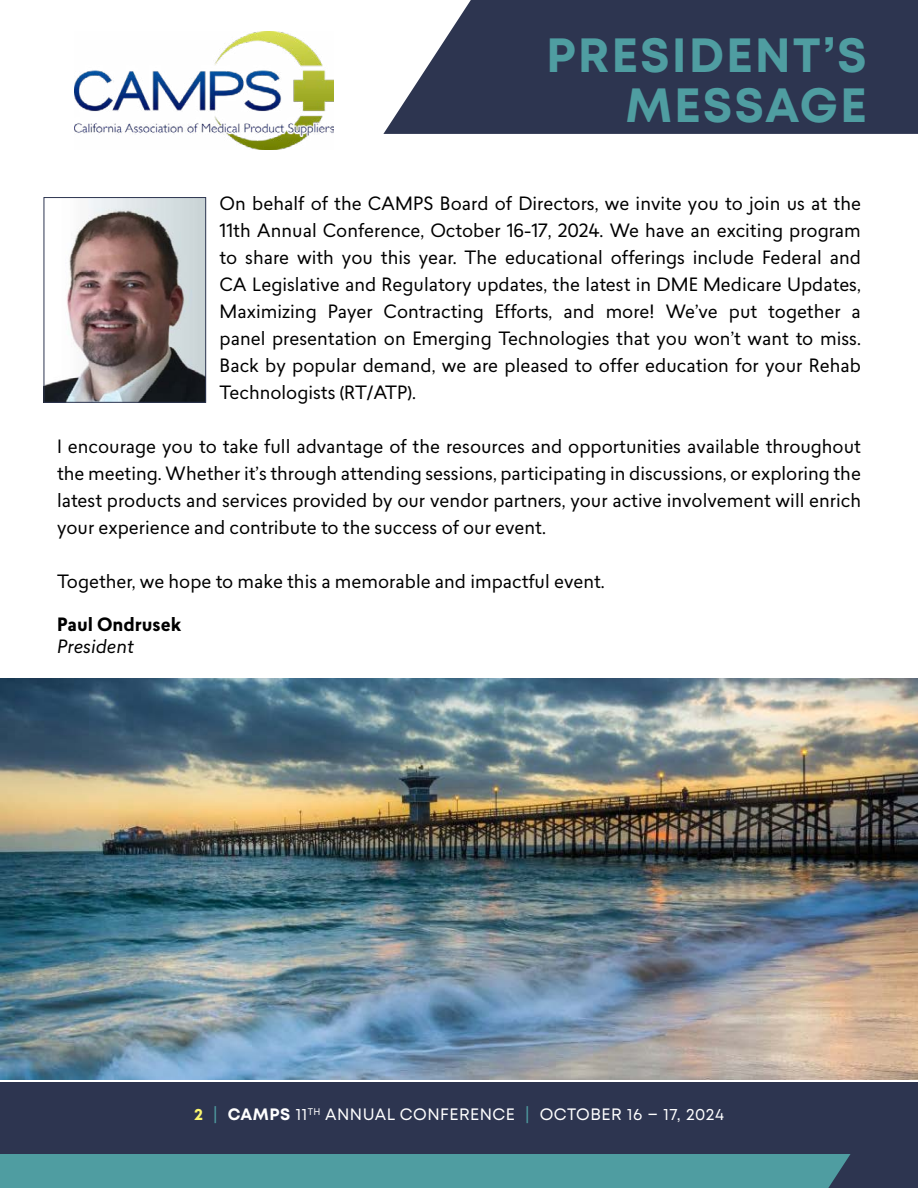
<style>
.page{position:relative;width:918px;height:1188px;background:#fff}
.page>*{position:absolute;margin:0;border:0;box-sizing:border-box;transform-origin:0 0}
.t1{font:700 48px/49.5px "Mont";letter-spacing:.04em;color:#4f9da1;text-align:right}
.t2{font:18px/27px "Lasiver";color:#000;text-align:justify}
.t3{font:700 18px "Lasiver";color:#000}
.t4{font:italic 18px "Lasiver";color:#000}
.t5{font:16.5px "Mont";letter-spacing:.03em;color:#fff}
.s1{font-weight:700;color:#fbf66f}
.s2{color:#4f9da1}
.s3{font-weight:700}
</style>
<div class="page">
<div style="left:0;top:1138px;width:918px;height:50px;background:#4f9da1"></div>
<div style="left:0;top:1082px;width:918px;height:71px;background:#2d3550"></div>
<img style="left:0;top:678px;width:918px;height:401px">
<svg style="left:383px;top:0;width:535px;height:134px;background:#3e455e"></svg>
<img style="left:75px;top:31px;width:258px;height:119px">
<svg style="left:828px;top:1153px;width:90px;height:35px;background:#314159"></svg>
<img style="left:45px;top:199px;width:159px;height:202px">
<div style="left:43px;top:197px;width:163px;height:206px;border:1px solid #2d3550"></div>
<h1 class="t1" style="left:546px;top:31px;width:322px">PRESIDENT’S<br>MESSAGE</h1>
<p class="t2" style="left:220px;top:190px;width:643px">On behalf of the CAMPS Board of Directors, we invite you to join us at the 11th Annual Conference, October 16-17, 2024. We have an exciting program to share with you this year. The educational offerings include Federal and CA Legislative and Regulatory updates, the latest in DME Medicare Updates, Maximizing Payer Contracting Efforts, and more! We’ve put together a panel presentation on Emerging Technologies that you won’t want to miss.<br>Back by popular demand, we are pleased to offer education for your Rehab Technologists (RT/ATP).</p>
<p class="t2" style="left:57px;top:433px;width:806px">I encourage you to take full advantage of the resources and opportunities available throughout the meeting. Whether it’s through attending sessions, participating in discussions, or exploring the latest products and services provided by our vendor partners, your active involvement will enrich your experience and contribute to the success of our event.</p>
<p class="t2" style="left:57px;top:568px;width:549px">Together, we hope to make this a memorable and impactful event.</p>
<p class="t3" style="left:57px;top:612px;width:126px">Paul Ondrusek</p>
<p class="t4" style="left:57px;top:634px;width:78px">President</p>
<p class="t5" style="left:194px;top:1104px;width:531px"><span class="s1">2</span> <span class="s2">|</span> <span class="s3">CAMPS</span> 11<sup>TH</sup> ANNUAL CONFERENCE <span class="s2">|</span> OCTOBER 16 – 17, 2024</p>
</div>
